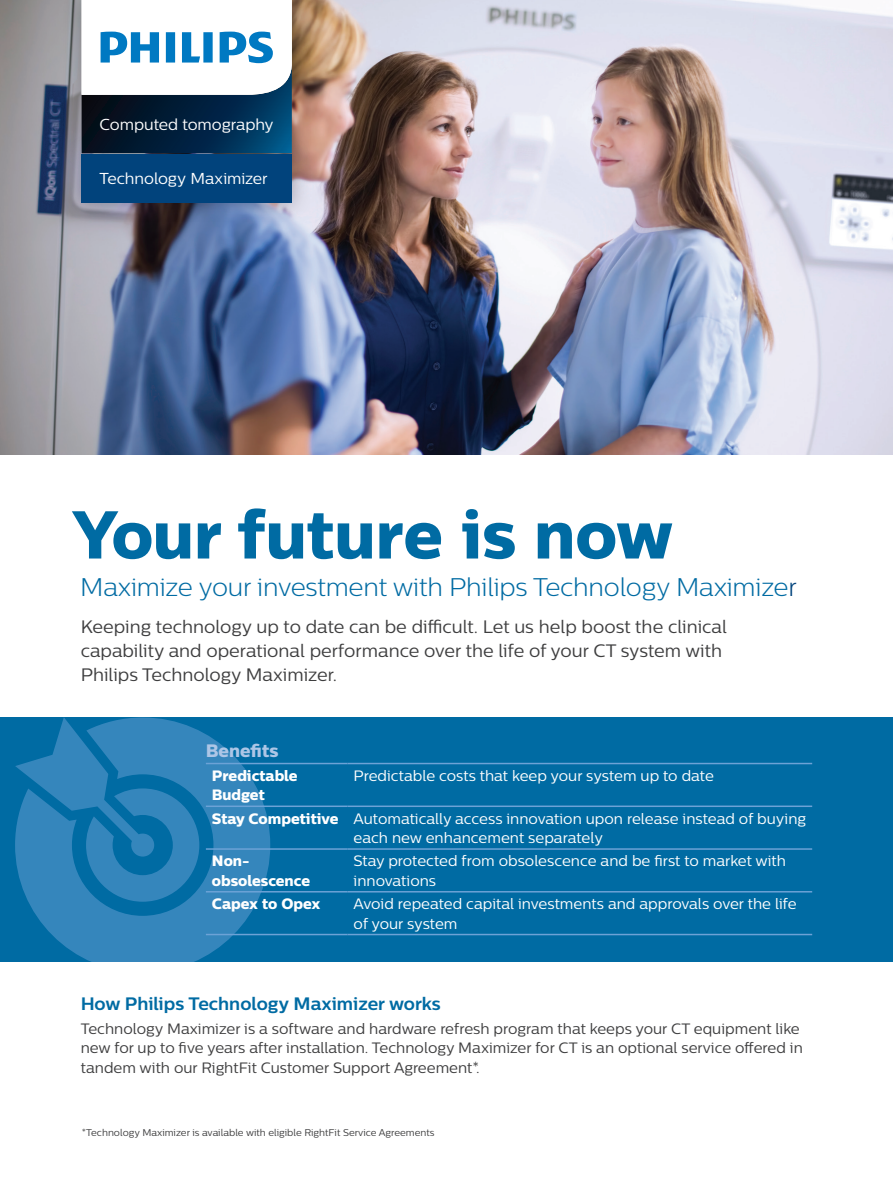
<style>
.page{position:relative;width:893px;height:1188px;background:#fff}
.page>*{position:absolute;margin:0;border:0;box-sizing:border-box;transform-origin:0 0}
.t1{font:67.5px "Centrale Sans X Bold";color:#006ba3}
.t2{font:300 25.5px "Centrale Sans";letter-spacing:-.01em;color:#006ba3}
.t3{font:18px/24px "Centrale Sans";color:#3e3e3f}
.t4{font:700 18px "Centrale Sans";color:#006ba3}
.t5{font:18px "Centrale Sans X Bold";color:#adc6e6}
.t6{font:15.9px "Centrale Sans";letter-spacing:-.005em;color:#fff}
.t7{font:15px/19.5px "Centrale Sans";color:#fff}
.t8{font:15px/19.5px "Centrale Sans";color:#3e3e3f}
.t9{font:15px/19.5px "Centrale Sans X Bold";color:#fff}
.t10{font:9.75px "Centrale Sans";color:#3e3e3f}
.s1{color:#01437c}
.s2{font-family:"Centrale Sans X Bold"}
</style>
<div class="page">
<div style="left:0;top:717px;width:893px;height:245px;background:#006ba3"></div>
<svg style="left:28px;top:731px;width:242px;height:231px;fill:#3586bc"></svg>
<svg style="left:15px;top:717px;width:184px;height:185px"></svg>
<img style="left:0;top:0;width:893px;height:454px">
<hr style="left:206px;top:763px;width:142px;height:1px;background:#6ca2d6">
<hr style="left:348px;top:763px;width:464px;height:1px;background:#6ca2d6">
<hr style="left:206px;top:806px;width:142px;height:1px;background:#6ca2d6">
<hr style="left:348px;top:806px;width:464px;height:1px;background:#6ca2d6">
<hr style="left:206px;top:848px;width:142px;height:2px;background:#6ca2d6">
<hr style="left:348px;top:848px;width:464px;height:2px;background:#6ca2d6">
<hr style="left:206px;top:891px;width:142px;height:2px;background:#6ca2d6">
<hr style="left:348px;top:891px;width:464px;height:2px;background:#6ca2d6">
<hr style="left:206px;top:934px;width:142px;height:1px;background:#6ca2d6">
<hr style="left:348px;top:934px;width:464px;height:1px;background:#6ca2d6">
<img style="left:56px;top:0;width:261px;height:128px">
<img style="left:56px;top:128px;width:261px;height:100px">
<div style="left:82px;top:153px;width:210px;height:50px;background:#01437c"></div>
<svg style="left:82px;top:0;width:210px;height:153px"></svg>
<p class="t6" style="left:100px;top:115px;width:176px">Computed tomography</p>
<p class="t6" style="left:100px;top:169px;width:170px">Technology Maximizer</p>
<h1 class="t1" style="left:72px;top:493px;width:602px">Your future is now</h1>
<h2 class="t2" style="left:80px;top:572px;width:718px">Maximize your investment with Philips Technology Maximize<span class="s1">r</span></h2>
<p class="t3" style="left:81px;top:614px;width:648px">Keeping technology up to date can be difficult. Let us help boost the clinical capability and operational performance over the life of your CT system with<br>Philips Technology Maximizer.</p>
<p class="t5" style="left:206px;top:739px;width:74px">Benefits</p>
<p class="t9" style="left:212px;top:765px;width:87px">Predictable<br>Budget</p>
<p class="t7" style="left:354px;top:766px;width:362px">Predictable costs that keep your system up to date</p>
<p class="t7" style="left:354px;top:808px;width:454px;text-indent:-142px"><span class="s2">Stay Competitive</span> Automatically access innovation upon release instead of buying each new enhancement separately</p>
<p class="t9" style="left:212px;top:851px;width:100px">Non&shy;obsolescence</p>
<p class="t7" style="left:354px;top:851px;width:434px">Stay protected from obsolescence and be first to market with innovations</p>
<p class="t9" style="left:212px;top:894px;width:110px">Capex to Opex</p>
<p class="t7" style="left:354px;top:894px;width:444px">Avoid repeated capital investments and approvals over the life of your system</p>
<p class="t4" style="left:81px;top:993px;width:361px">How Philips Technology Maximizer works</p>
<p class="t8" style="left:81px;top:1018px;width:724px">Technology Maximizer is a software and hardware refresh program that keeps your CT equipment like new for up to five years after installation. Technology Maximizer for CT is an optional service offered in tandem with our RightFit Customer Support Agreement*.</p>
<p class="t10" style="left:82px;top:1127px;width:354px">*Technology Maximizer is available with eligible RightFit Service Agreements</p>
</div>
